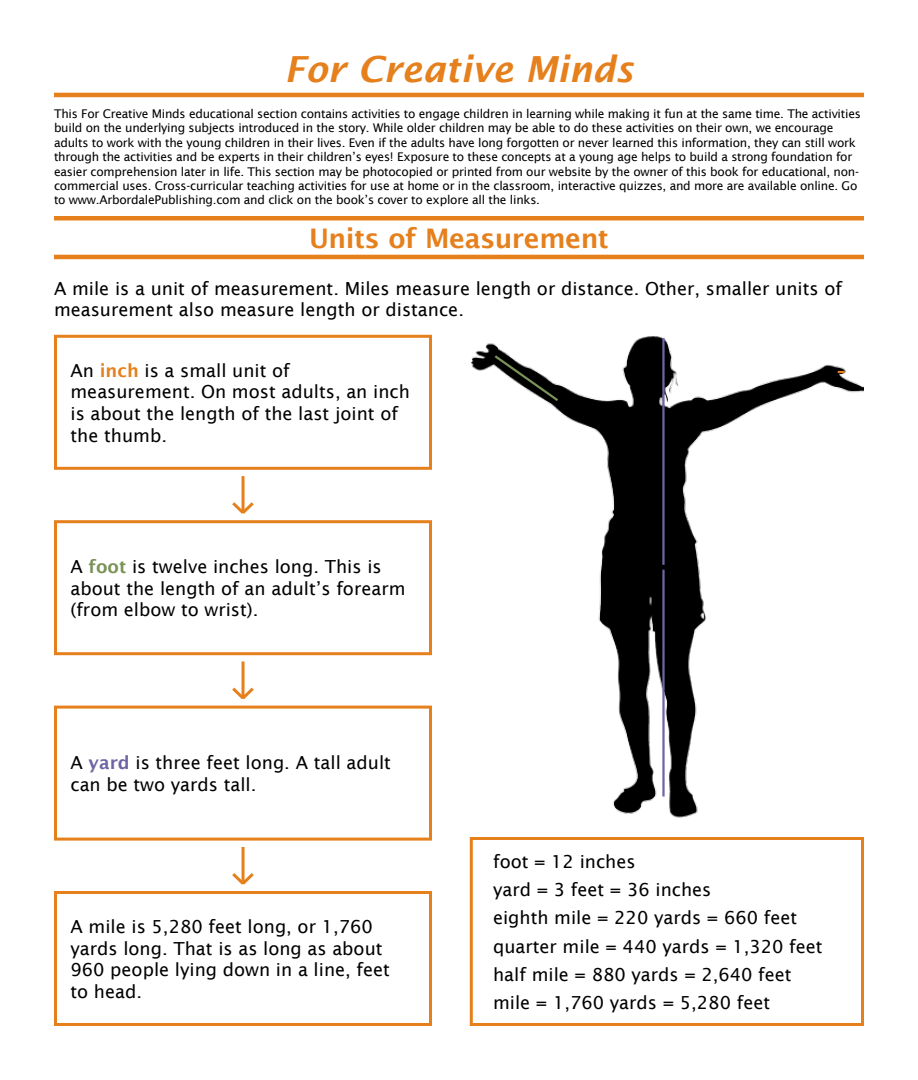
<style>
.page{position:relative;width:918px;height:1080px;background:#fff}
.page>*{position:absolute;margin:0;border:0;box-sizing:border-box;transform-origin:0 0}
.t1{font:italic 600 36px "Lucida Sans";color:#e5801d}
.t2{font:600 27px "Lucida Sans";letter-spacing:-.015em;color:#e5801d}
.t3{font:18px/21.6px "Lucida Sans";color:#000}
.t4{font:12px/14.4px "Lucida Sans";letter-spacing:-.02em;color:#000}
.s1{font-weight:600;color:#e5801d}
.s2{font-weight:600;color:#799358}
.s3{font-weight:600;color:#6f65a5}
</style>
<div class="page">
<hr style="left:242px;top:476px;width:3px;height:37px;background:#e5801d">
<svg style="left:232px;top:499px;width:22px;height:15px"></svg>
<hr style="left:242px;top:662px;width:3px;height:36px;background:#e5801d">
<svg style="left:232px;top:684px;width:22px;height:16px"></svg>
<hr style="left:242px;top:847px;width:3px;height:37px;background:#e5801d">
<svg style="left:232px;top:870px;width:22px;height:15px"></svg>
<img style="left:472px;top:336px;width:392px;height:482px">
<svg style="left:838px;top:371px;width:7px;height:2px"></svg>
<svg style="left:492px;top:353px;width:69px;height:50px"></svg>
<hr style="left:662px;top:338px;width:3px;height:227px;background:#6f65a5">
<hr style="left:662px;top:570px;width:3px;height:226px;background:#6f65a5">
<hr style="left:54px;top:93px;width:810px;height:4px;background:#e5801d">
<hr style="left:54px;top:255px;width:810px;height:4px;background:#e5801d">
<hr style="left:54px;top:216px;width:810px;height:4px;background:#e5801d">
<div style="left:54px;top:335px;width:378px;height:135px;border:3px solid #e5801d"></div>
<div style="left:54px;top:520px;width:378px;height:135px;border:3px solid #e5801d"></div>
<div style="left:54px;top:706px;width:378px;height:135px;border:3px solid #e5801d"></div>
<div style="left:54px;top:891px;width:378px;height:135px;border:3px solid #e5801d"></div>
<div style="left:470px;top:837px;width:394px;height:189px;border:3px solid #e5801d"></div>
<h1 class="t1" style="left:285px;top:48px;width:350px">For Creative Minds</h1>
<p class="t4" style="left:54px;top:107px;width:808px">This For Creative Minds educational section contains activities to engage children in learning while making it fun at the same time. The activities build on the underlying subjects introduced in the story. While older children may be able to do these activities on their own, we encourage adults to work with the young children in their lives. Even if the adults have long forgotten or never learned this information, they can still work through the activities and be experts in their children’s eyes! Exposure to these concepts at a young age helps to build a strong foundation for easier comprehension later in life. This section may be photocopied or printed from our website by the owner of this book for educational, non&shy;commercial uses. Cross-curricular teaching activities for use at home or in the classroom, interactive quizzes, and more are available online. Go to www.ArbordalePublishing.com and click on the book’s cover to explore all the links.</p>
<h2 class="t2" style="left:309px;top:223px;width:301px">Units of Measurement</h2>
<h3 class="t3" style="left:54px;top:277px;width:790px">A mile is a unit of measurement. Miles measure length or distance. Other, smaller units of measurement also measure length or distance.</h3>
<h3 class="t3" style="left:70px;top:360px;width:341px">An <span class="s1">inch</span> is a small unit of measurement. On most adults, an inch is about the length of the last joint of the thumb.</h3>
<h3 class="t3" style="left:70px;top:556px;width:337px">A <span class="s2">foot</span> is twelve inches long. This is about the length of an adult’s forearm (from elbow to wrist).</h3>
<h3 class="t3" style="left:70px;top:752px;width:322px">A <span class="s3">yard</span> is three feet long. A tall adult can be two yards tall.</h3>
<h3 class="t3" style="left:70px;top:916px;width:321px">A mile is 5,280 feet long, or 1,760 yards long. That is as long as about<br>960 people lying down in a line, feet to head.</h3>
<h3 class="t3" style="left:493px;top:847px;width:331px;line-height:28.3px">foot = 12 inches<br>yard = 3 feet = 36 inches<br>eighth mile = 220 yards = 660 feet quarter mile = 440 yards = 1,320 feet half mile = 880 yards = 2,640 feet mile = 1,760 yards = 5,280 feet</h3>
</div>
